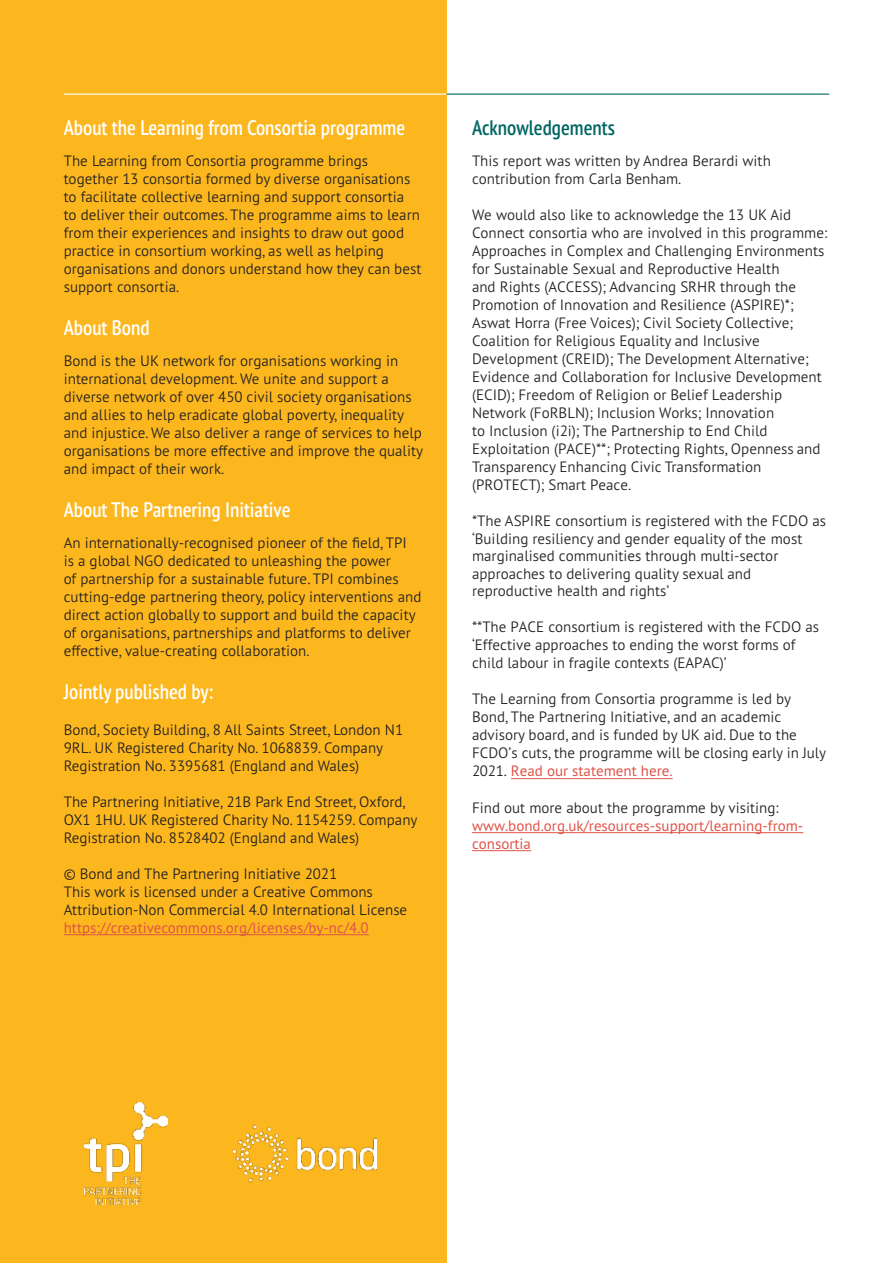
<style>
.page{position:relative;width:893px;height:1263px;background:#fff}
.page>*{position:absolute;margin:0;border:0;box-sizing:border-box;transform-origin:0 0}
.t1{font:600 condensed 21px "PT Sans Pro";color:#fff}
.t2{font:600 condensed 21px "PT Sans Pro";color:#006662}
.t3{font:300 15px/18px "PT Sans Pro";color:#231f20}
.t4{font:15px/18px "PT Sans Pro";color:#e05448}
.s1{font-weight:400;color:#e05448}
</style>
<div class="page">
<div style="left:0;top:0;width:446px;height:1263px;background:#fcb71e"></div>
<hr style="left:64px;top:934px;width:305px;height:1px;background:#e05448">
<hr style="left:446px;top:94px;width:383px;height:1px;background:#006662">
<hr style="left:64px;top:94px;width:382px;height:1px;background:#fff">
<img style="left:84px;top:1102px;width:83px;height:103px">
<img style="left:233px;top:1125px;width:144px;height:58px">
<hr style="left:511px;top:778px;width:162px;height:1px;background:#e05448">
<hr style="left:472px;top:832px;width:331px;height:1px;background:#e05448">
<hr style="left:472px;top:850px;width:59px;height:1px;background:#e05448">
<h1 class="t1" style="left:64px;top:119px;width:343px">About the Learning from Consortia programme</h1>
<p class="t3" style="left:64px;top:153px;width:359px">The Learning from Consortia programme brings together 13 consortia formed by diverse organisations to facilitate collective learning and support consortia<br>to deliver their outcomes. The programme aims to learn from their experiences and insights to draw out good practice in consortium working, as well as helping organisations and donors understand how they can best support consortia.</p>
<h1 class="t1" style="left:64px;top:319px;width:87px">About Bond</h1>
<p class="t3" style="left:64px;top:353px;width:361px">Bond is the UK network for organisations working in international development. We unite and support a diverse network of over 450 civil society organisations and allies to help eradicate global poverty, inequality and injustice. We also deliver a range of services to help organisations be more effective and improve the quality and impact of their work.</p>
<h1 class="t1" style="left:64px;top:501px;width:228px">About The Partnering Initiative</h1>
<p class="t3" style="left:64px;top:535px;width:359px">An internationally-recognised pioneer of the field, TPI<br>is a global NGO dedicated to unleashing the power<br>of partnership for a sustainable future. TPI combines cutting-edge partnering theory, policy interventions and direct action globally to support and build the capacity of organisations, partnerships and platforms to deliver effective, value-creating collaboration.</p>
<h1 class="t1" style="left:64px;top:683px;width:151px">Jointly published by:</h1>
<p class="t3" style="left:64px;top:722px;width:341px">Bond, Society Building, 8 All Saints Street, London N1<br>9RL. UK Registered Charity No. 1068839. Company<br>Registration No. 3395681 (England and Wales)</p>
<p class="t3" style="left:64px;top:794px;width:355px">The Partnering Initiative, 21B Park End Street, Oxford,<br>OX1 1HU. UK Registered Charity No. 1154259. Company<br>Registration No. 8528402 (England and Wales)</p>
<p class="t3" style="left:64px;top:866px;width:345px">© Bond and The Partnering Initiative 2021<br>This work is licensed under a Creative Commons<br>Attribution-Non Commercial 4.0 International License</p>
<p class="t4" style="left:64px;top:920px;width:307px">https://creativecommons.org/licenses/by-nc/4.0</p>
<h1 class="t2" style="left:472px;top:119px;width:144px">Acknowledgements</h1>
<p class="t3" style="left:472px;top:153px;width:300px">This report was written by Andrea Berardi with contribution from Carla Benham.</p>
<p class="t3" style="left:472px;top:207px;width:357px">We would also like to acknowledge the 13 UK Aid Connect consortia who are involved in this programme:<br>Approaches in Complex and Challenging Environments for Sustainable Sexual and Reproductive Health<br>and Rights (ACCESS); Advancing SRHR through the Promotion of Innovation and Resilience (ASPIRE)*; Aswat Horra (Free Voices); Civil Society Collective; Coalition for Religious Equality and Inclusive Development (CREID); The Development Alternative; Evidence and Collaboration for Inclusive Development (ECID); Freedom of Religion or Belief Leadership Network (FoRBLN); Inclusion Works; Innovation<br>to Inclusion (i2i); The Partnership to End Child Exploitation (PACE)**; Protecting Rights, Openness and Transparency Enhancing Civic Transformation (PROTECT); Smart Peace.</p>
<p class="t3" style="left:472px;top:513px;width:356px;line-height:17.5px">*The ASPIRE consortium is registered with the FCDO as ‘Building resiliency and gender equality of the most marginalised communities through multi-sector approaches to delivering quality sexual and reproductive health and rights’</p>
<p class="t3" style="left:472px;top:619px;width:349px">**The PACE consortium is registered with the FCDO as ‘Effective approaches to ending the worst forms of child labour in fragile contexts (EAPAC)’</p>
<p class="t3" style="left:472px;top:691px;width:355px">The Learning from Consortia programme is led by Bond, The Partnering Initiative, and an academic advisory board, and is funded by UK aid. Due to the FCDO’s cuts, the programme will be closing early in July 2021. <span class="s1">Read our statement here.</span></p>
<p class="t3" style="left:472px;top:799px;width:308px">Find out more about the programme by visiting:</p>
<p class="t4" style="left:472px;top:818px;width:333px">www.bond.org.uk/resources-support/learning-from&shy;consortia</p>
</div>
